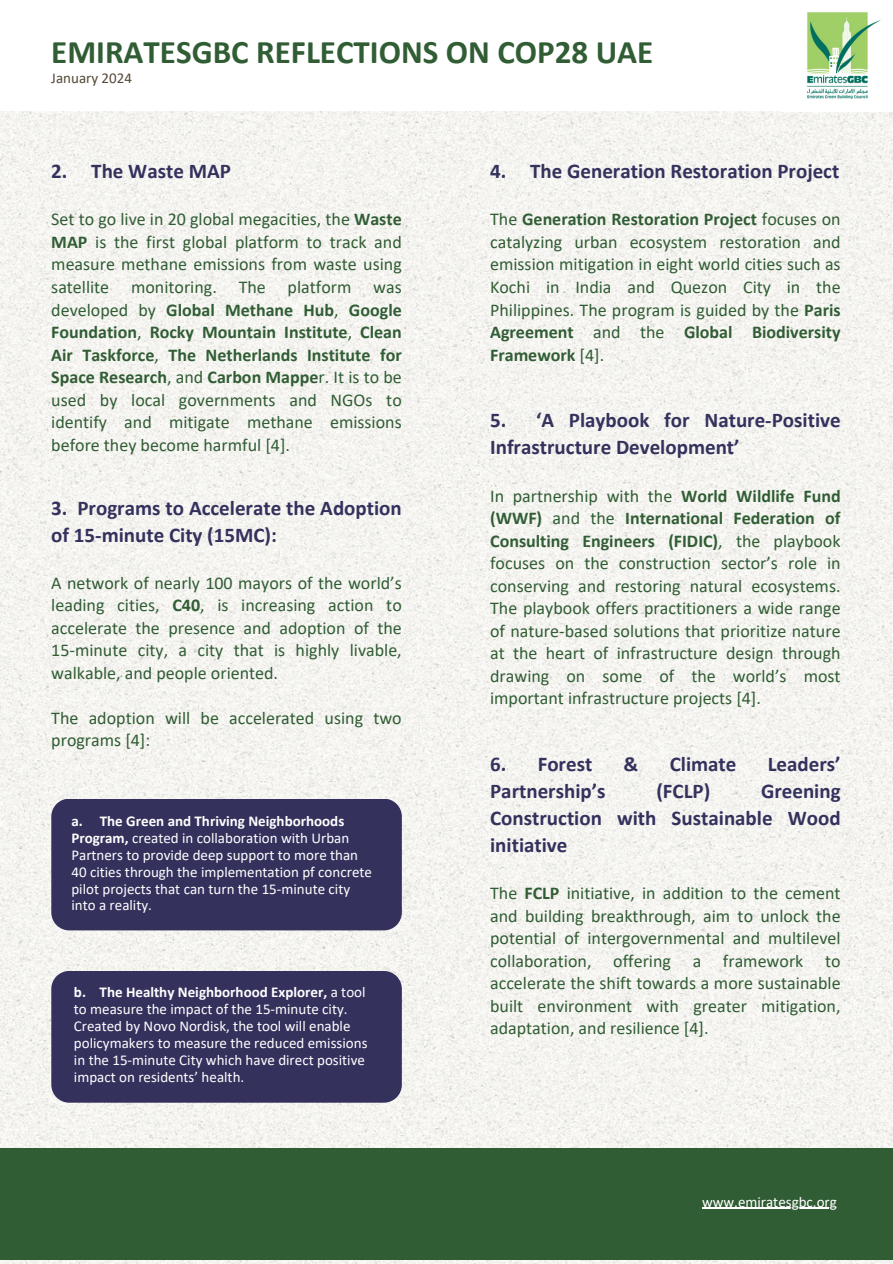
<style>
.page{position:relative;width:893px;height:1264px;background:#fff}
.page>*{position:absolute;margin:0;border:0;box-sizing:border-box;transform-origin:0 0}
.t1{font:700 33px "Calibri";color:#315d34}
.t2{font:700 21px/27px "Calibri";color:#34315d}
.t3{font:18px/22.5px "Calibri";color:#315d34;text-align:justify}
.t4{font:15px/16.8px "Calibri";color:#fff}
.t5{font:15px "Calibri";color:#554937}
.s1{font-weight:700}
</style>
<div class="page">
<img style="left:0;top:111px;width:892px;height:1152px">
<div style="left:0;top:1148px;width:892px;height:111px;background:#315d34"></div>
<img style="left:807px;top:12px;width:74px;height:87px">
<hr style="left:702px;top:1207px;width:134px;height:1px;background:#fff">
<div style="left:51px;top:798px;width:351px;height:132px;background:#34315d"></div>
<div style="left:51px;top:970px;width:351px;height:132px;background:#34315d"></div>
<h1 class="t1" style="left:51px;top:38px;width:603px">EMIRATESGBC REFLECTIONS ON COP28 UAE</h1>
<p class="t5" style="left:51px;top:72px;width:82px">January 2024</p>
<p class="t2" style="left:51px;top:159px;width:181px">2. The Waste MAP</p>
<p class="t3" style="left:51px;top:210px;width:352px">Set to go live in 20 global megacities, the <span class="s1">Waste MAP</span> is the first global platform to track and measure methane emissions from waste using satellite monitoring. The platform was developed by <span class="s1">Global Methane Hub</span>, <span class="s1">Google Foundation</span>, <span class="s1">Rocky Mountain Institute</span>, <span class="s1">Clean Air Taskforce</span>, <span class="s1">The Netherlands Institute for Space Research</span>, and <span class="s1">Carbon Mappe</span>r. It is to be used by local governments and NGOs to identify and mitigate methane emissions before they become harmful [4].</p>
<p class="t2" style="left:51px;top:496px;width:352px">3. Programs to Accelerate the Adoption of 15-minute City (15MC):</p>
<p class="t3" style="left:51px;top:573px;width:352px">A network of nearly 100 mayors of the world’s leading cities, <span class="s1">C40</span>, is increasing action to accelerate the presence and adoption of the 15-minute city, a city that is highly livable, walkable, and people oriented.</p>
<p class="t3" style="left:51px;top:708px;width:352px">The adoption will be accelerated using two programs [4]:</p>
<p class="t4" style="left:71px;top:813px;width:302px"><span class="s1">a. The Green and Thriving Neighborhoods Program,</span> created in collaboration with Urban Partners to provide deep support to more than 40 cities through the implementation pf concrete pilot projects that can turn the 15-minute city into a reality.</p>
<p class="t4" style="left:74px;top:985px;width:295px"><span class="s1">b. The Healthy Neighborhood Explorer,</span> a tool to measure the impact of the 15-minute city.<br>Created by Novo Nordisk, the tool will enable policymakers to measure the reduced emissions in the 15-minute City which have direct positive impact on residents’ health.</p>
<p class="t2" style="left:490px;top:159px;width:351px">4. The Generation Restoration Project</p>
<p class="t3" style="left:490px;top:210px;width:352px">The <span class="s1">Generation Restoration Project</span> focuses on catalyzing urban ecosystem restoration and emission mitigation in eight world cities such as Kochi in India and Quezon City in the Philippines. The program is guided by the <span class="s1">Paris Agreement</span> and the <span class="s1">Global Biodiversity Framework</span> [4].</p>
<p class="t2" style="left:490px;top:408px;width:352px">5. ‘A Playbook for Nature-Positive<br>Infrastructure Development’</p>
<p class="t3" style="left:490px;top:486px;width:352px">In partnership with the <span class="s1">World Wildlife Fund (WWF)</span> and the <span class="s1">International Federation of Consulting Engineers (FIDIC)</span>, the playbook focuses on the construction sector’s role in conserving and restoring natural ecosystems.<br>The playbook offers practitioners a wide range of nature-based solutions that prioritize nature at the heart of infrastructure design through drawing on some of the world’s most important infrastructure projects [4].</p>
<p class="t2" style="left:490px;top:752px;width:104px">6. Forest</p>
<p class="t2" style="left:623px;top:752px;width:16px">&amp;</p>
<p class="t2" style="left:669px;top:752px;width:68px">Climate</p>
<p class="t2" style="left:767px;top:752px;width:74px">Leaders’</p>
<p class="t2" style="left:490px;top:779px;width:117px">Partnership’s</p>
<p class="t2" style="left:656px;top:779px;width:55px">(FCLP)</p>
<p class="t2" style="left:490px;top:779px;width:352px;text-align:justify;text-indent:271px">Greening Construction with Sustainable Wood initiative</p>
<p class="t3" style="left:490px;top:883px;width:352px">The <span class="s1">FCLP</span> initiative, in addition to the cement and building breakthrough, aim to unlock the potential of intergovernmental and multilevel collaboration, offering a framework to accelerate the shift towards a more sustainable built environment with greater mitigation, adaptation, and resilience [4].</p>
<p class="t4" style="left:702px;top:1194px;width:136px">www.emiratesgbc.org</p>
</div>
